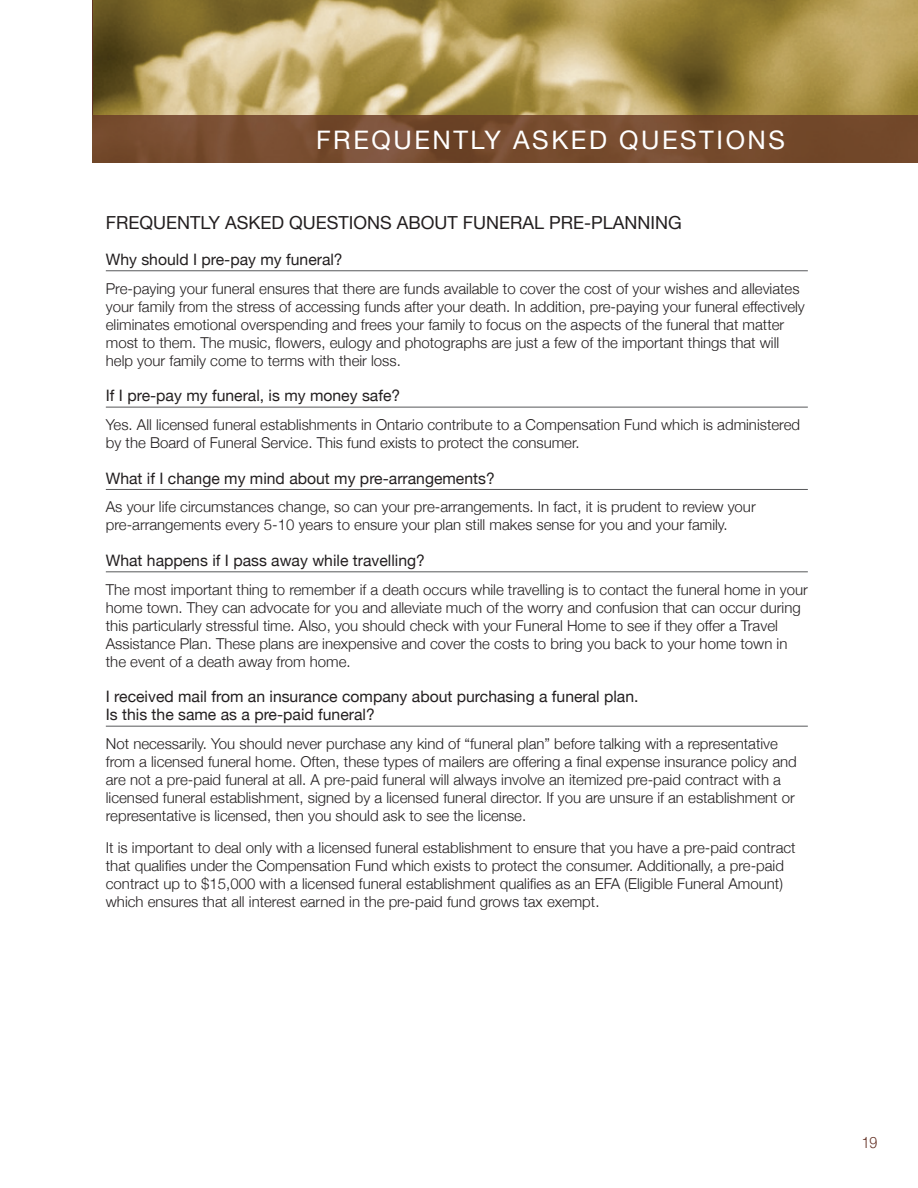
<style>
.page{position:relative;width:918px;height:1188px;background:#fff}
.page>*{position:absolute;margin:0;border:0;box-sizing:border-box;transform-origin:0 0}
.t1{font:25.5px "Helvetica Neue";letter-spacing:.1em;color:#fff}
.t2{font:18px "Helvetica Neue";color:#231f20}
.t3{font:15.75px/18px "Helvetica Neue";color:#231f20}
.t4{font:300 15.75px "Helvetica Neue";color:#622e22;scale:.9 1}
.t5{font:300 15px/18px "Helvetica Neue";color:#231f20}
</style>
<div class="page">
<img style="left:93px;top:0;width:825px;height:115px">
<hr style="left:93px;top:162px;width:825px;height:1px;background:#622e22">
<img style="left:93px;top:115px;width:825px;height:47px">
<hr style="left:106px;top:270px;width:702px;height:1px;background:#57585a">
<hr style="left:106px;top:407px;width:702px;height:1px;background:#57585a">
<hr style="left:106px;top:489px;width:702px;height:1px;background:#57585a">
<hr style="left:106px;top:571px;width:702px;height:1px;background:#57585a">
<hr style="left:106px;top:726px;width:702px;height:1px;background:#57585a">
<h1 class="t1" style="left:316px;top:124px;width:470px">FREQUENTLY ASKED QUESTIONS</h1>
<p class="t2" style="left:106px;top:212px;width:578px">FREQUENTLY ASKED QUESTIONS ABOUT FUNERAL PRE-PLANNING</p>
<p class="t3" style="left:106px;top:250px;width:238px">Why should I pre-pay my funeral?</p>
<p class="t5" style="left:106px;top:279px;width:701px">Pre-paying your funeral ensures that there are funds available to cover the cost of your wishes and alleviates your family from the stress of accessing funds after your death. In addition, pre-paying your funeral effectively eliminates emotional overspending and frees your family to focus on the aspects of the funeral that matter most to them. The music, flowers, eulogy and photographs are just a few of the important things that will help your family come to terms with their loss.</p>
<p class="t3" style="left:106px;top:387px;width:296px">If I pre-pay my funeral, is my money safe?</p>
<p class="t5" style="left:106px;top:415px;width:696px">Yes. All licensed funeral establishments in Ontario contribute to a Compensation Fund which is administered by the Board of Funeral Service. This fund exists to protect the consumer.</p>
<p class="t3" style="left:106px;top:469px;width:390px">What if I change my mind about my pre-arrangements?</p>
<p class="t5" style="left:106px;top:498px;width:651px">As your life circumstances change, so can your pre-arrangements. In fact, it is prudent to review your pre-arrangements every 5-10 years to ensure your plan still makes sense for you and your family.</p>
<p class="t3" style="left:106px;top:551px;width:321px">What happens if I pass away while travelling?</p>
<p class="t5" style="left:106px;top:580px;width:704px">The most important thing to remember if a death occurs while travelling is to contact the funeral home in your home town. They can advocate for you and alleviate much of the worry and confusion that can occur during this particularly stressful time. Also, you should check with your Funeral Home to see if they offer a Travel Assistance Plan. These plans are inexpensive and cover the costs to bring you back to your home town in the event of a death away from home.</p>
<p class="t3" style="left:106px;top:688px;width:534px">I received mail from an insurance company about purchasing a funeral plan.<br>Is this the same as a pre-paid funeral?</p>
<p class="t5" style="left:106px;top:735px;width:693px">Not necessarily. You should never purchase any kind of “funeral plan” before talking with a representative from a licensed funeral home. Often, these types of mailers are offering a final expense insurance policy and are not a pre-paid funeral at all. A pre-paid funeral will always involve an itemized pre-paid contract with a licensed funeral establishment, signed by a licensed funeral director. If you are unsure if an establishment or representative is licensed, then you should ask to see the license.</p>
<p class="t5" style="left:106px;top:838px;width:691px">It is important to deal only with a licensed funeral establishment to ensure that you have a pre-paid contract that qualifies under the Compensation Fund which exists to protect the consumer. Additionally, a pre-paid contract up to $15,000 with a licensed funeral establishment qualifies as an EFA (Eligible Funeral Amount) which ensures that all interest earned in the pre-paid fund grows tax exempt.</p>
<p class="t4" style="left:862px;top:1132px;width:19px">19</p>
</div>
